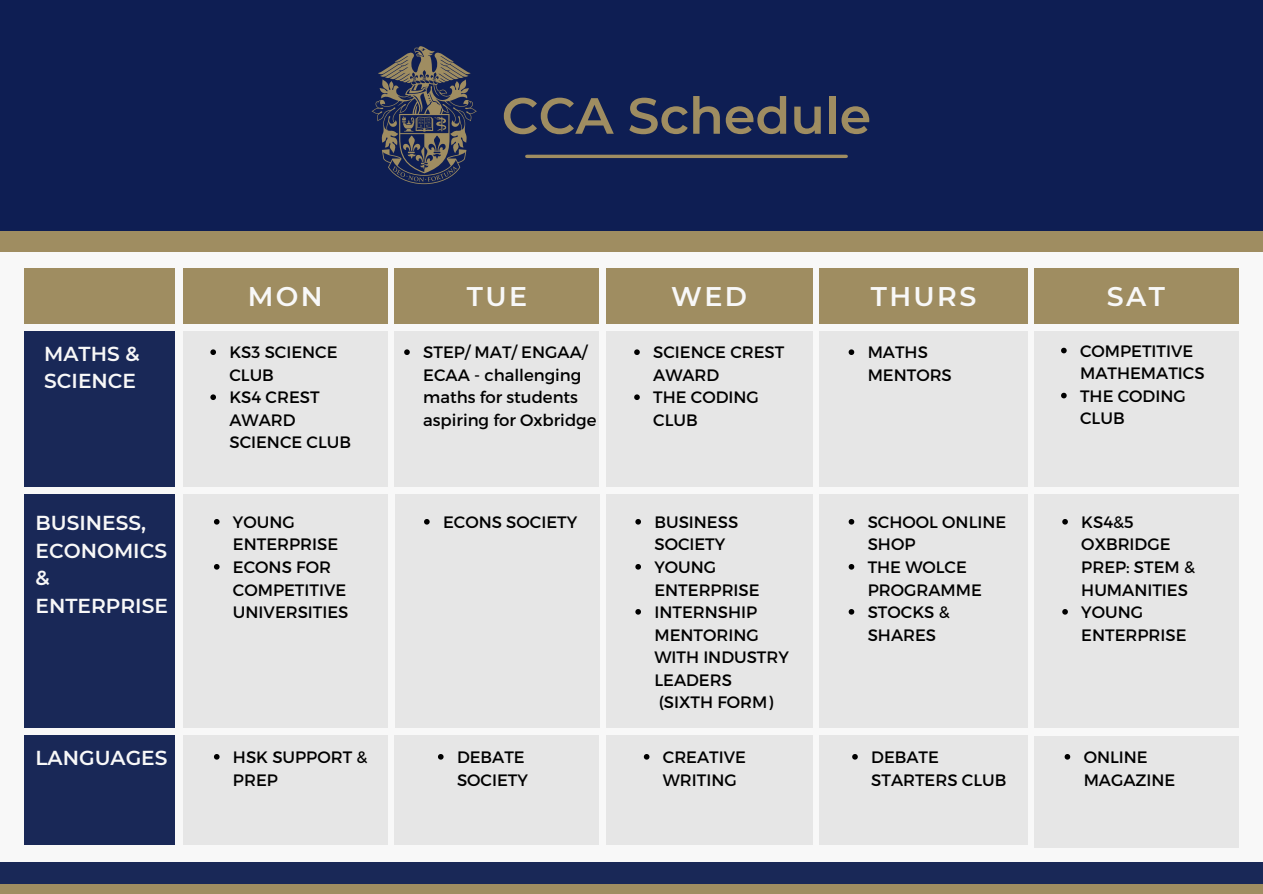
<style>
.page{position:relative;width:1263px;height:894px;background:#fff}
.page>*{position:absolute;margin:0;border:0;box-sizing:border-box;transform-origin:0 0}
.t1{font:600 50.85px "Montserrat";color:#9f8d61}
.t2{font:600 27px "Montserrat";letter-spacing:.09em;color:#f8f8f8}
.t3{font:600 20.25px/27.5px "Montserrat";color:#f8f8f8}
.t4{font:16.5px/22.5px "Montserrat";color:#000}
</style>
<div class="page">
<div style="left:0;top:0;width:1263px;height:893px;background:#f8f8f8"></div>
<div style="left:0;top:0;width:1263px;height:231px;background:#0e1e53"></div>
<div style="left:0;top:231px;width:1263px;height:20px;background:#9f8d61"></div>
<div style="left:0;top:872px;width:1263px;height:21px;background:#9f8d61"></div>
<svg style="left:371px;top:46px;width:106px;height:138px"></svg>
<hr style="left:527px;top:155px;width:319px;height:3px;background:#9f8d61">
<div style="left:0;top:862px;width:1263px;height:21px;background:#192857"></div>
<div style="left:183px;top:268px;width:205px;height:55px;background:#9f8d61"></div>
<div style="left:606px;top:268px;width:207px;height:55px;background:#9f8d61"></div>
<div style="left:819px;top:268px;width:208px;height:55px;background:#9f8d61"></div>
<div style="left:1034px;top:268px;width:204px;height:55px;background:#9f8d61"></div>
<div style="left:24px;top:268px;width:151px;height:55px;background:#9f8d61"></div>
<div style="left:394px;top:268px;width:205px;height:55px;background:#9f8d61"></div>
<div style="left:24px;top:331px;width:151px;height:155px;background:#192857"></div>
<div style="left:183px;top:331px;width:205px;height:155px;background:#e6e6e6"></div>
<div style="left:394px;top:331px;width:205px;height:155px;background:#e6e6e6"></div>
<div style="left:606px;top:331px;width:207px;height:155px;background:#e6e6e6"></div>
<div style="left:819px;top:331px;width:208px;height:155px;background:#e6e6e6"></div>
<div style="left:1034px;top:331px;width:204px;height:155px;background:#e6e6e6"></div>
<div style="left:24px;top:494px;width:151px;height:233px;background:#192857"></div>
<div style="left:183px;top:494px;width:205px;height:233px;background:#e6e6e6"></div>
<div style="left:395px;top:494px;width:205px;height:233px;background:#e6e6e6"></div>
<div style="left:606px;top:494px;width:207px;height:233px;background:#e6e6e6"></div>
<div style="left:819px;top:494px;width:208px;height:233px;background:#e6e6e6"></div>
<div style="left:1034px;top:494px;width:204px;height:233px;background:#e6e6e6"></div>
<div style="left:24px;top:735px;width:151px;height:109px;background:#192857"></div>
<div style="left:183px;top:735px;width:205px;height:109px;background:#e6e6e6"></div>
<div style="left:394px;top:735px;width:205px;height:109px;background:#e6e6e6"></div>
<div style="left:606px;top:735px;width:207px;height:109px;background:#e6e6e6"></div>
<div style="left:819px;top:735px;width:208px;height:109px;background:#e6e6e6"></div>
<div style="left:1034px;top:735px;width:204px;height:112px;background:#e6e6e6"></div>
<svg style="left:210px;top:349px;width:6px;height:6px"></svg>
<svg style="left:210px;top:394px;width:6px;height:6px"></svg>
<svg style="left:404px;top:349px;width:6px;height:6px"></svg>
<svg style="left:634px;top:349px;width:6px;height:6px"></svg>
<svg style="left:634px;top:394px;width:6px;height:6px"></svg>
<svg style="left:1061px;top:347px;width:6px;height:6px"></svg>
<svg style="left:1061px;top:392px;width:6px;height:6px"></svg>
<svg style="left:849px;top:349px;width:5px;height:6px"></svg>
<svg style="left:1065px;top:754px;width:5px;height:5px"></svg>
<svg style="left:214px;top:754px;width:6px;height:5px"></svg>
<svg style="left:438px;top:754px;width:6px;height:5px"></svg>
<svg style="left:644px;top:754px;width:5px;height:5px"></svg>
<svg style="left:852px;top:754px;width:6px;height:5px"></svg>
<svg style="left:214px;top:519px;width:6px;height:5px"></svg>
<svg style="left:214px;top:564px;width:6px;height:5px"></svg>
<svg style="left:1062px;top:519px;width:6px;height:5px"></svg>
<svg style="left:1062px;top:609px;width:6px;height:5px"></svg>
<svg style="left:849px;top:519px;width:5px;height:5px"></svg>
<svg style="left:849px;top:564px;width:5px;height:5px"></svg>
<svg style="left:849px;top:609px;width:5px;height:5px"></svg>
<svg style="left:424px;top:519px;width:6px;height:5px"></svg>
<svg style="left:635px;top:519px;width:6px;height:5px"></svg>
<svg style="left:635px;top:564px;width:6px;height:5px"></svg>
<svg style="left:635px;top:609px;width:6px;height:5px"></svg>
<p class="t1" style="left:502px;top:84px;width:371px">CCA Schedule</p>
<p class="t2" style="left:248px;top:279px;width:77px">MON</p>
<p class="t2" style="left:467px;top:279px;width:62px">TUE</p>
<p class="t2" style="left:671px;top:279px;width:77px">WED</p>
<p class="t2" style="left:871px;top:279px;width:107px">THURS</p>
<p class="t2" style="left:1107px;top:279px;width:60px">SAT</p>
<p class="t3" style="left:44px;top:340px;width:97px">MATHS &amp;<br>SCIENCE</p>
<p class="t4" style="left:229px;top:340px;width:110px">KS3 SCIENCE<br>CLUB</p>
<p class="t4" style="left:229px;top:385px;width:123px">KS4 CREST<br>AWARD<br>SCIENCE CLUB</p>
<p class="t3" style="left:36px;top:509px;width:133px">BUSINESS,<br>ECONOMICS</p>
<p class="t3" style="left:36px;top:564px;width:134px">&amp;<br>ENTERPRISE</p>
<p class="t4" style="left:233px;top:510px;width:107px">YOUNG<br>ENTERPRISE</p>
<p class="t4" style="left:233px;top:555px;width:117px">ECONS FOR<br>COMPETITIVE<br>UNIVERSITIES</p>
<p class="t4" style="left:423px;top:340px;width:175px">STEP/ MAT/ ENGAA/<br>ECAA - challenging maths for students aspiring for Oxbridge</p>
<p class="t4" style="left:653px;top:340px;width:133px">SCIENCE CREST<br>AWARD</p>
<p class="t4" style="left:653px;top:385px;width:107px">THE CODING<br>CLUB</p>
<p class="t4" style="left:443px;top:510px;width:136px">ECONS SOCIETY</p>
<p class="t4" style="left:654px;top:510px;width:85px">BUSINESS<br>SOCIETY</p>
<p class="t4" style="left:654px;top:555px;width:107px">YOUNG<br>ENTERPRISE</p>
<p class="t4" style="left:654px;top:600px;width:136px">INTERNSHIP<br>MENTORING<br>WITH INDUSTRY<br>LEADERS (SIXTH FORM)</p>
<p class="t4" style="left:868px;top:340px;width:86px">MATHS<br>MENTORS</p>
<p class="t4" style="left:868px;top:510px;width:140px">SCHOOL ONLINE<br>SHOP</p>
<p class="t4" style="left:868px;top:555px;width:116px">THE WOLCE<br>PROGRAMME</p>
<p class="t4" style="left:868px;top:600px;width:83px">STOCKS &amp;<br>SHARES</p>
<p class="t4" style="left:1080px;top:338px;width:126px">COMPETITIVE<br>MATHEMATICS</p>
<p class="t4" style="left:1080px;top:383px;width:107px">THE CODING<br>CLUB</p>
<p class="t4" style="left:1081px;top:510px;width:115px">KS4&amp;5<br>OXBRIDGE<br>PREP: STEM &amp;<br>HUMANITIES</p>
<p class="t4" style="left:1081px;top:600px;width:107px">YOUNG<br>ENTERPRISE</p>
<p class="t3" style="left:36px;top:744px;width:133px">LANGUAGES</p>
<p class="t4" style="left:1084px;top:744px;width:93px">ONLINE<br>MAGAZINE</p>
<p class="t4" style="left:233px;top:744px;width:136px">HSK SUPPORT &amp;<br>PREP</p>
<p class="t4" style="left:457px;top:744px;width:72px">DEBATE<br>SOCIETY</p>
<p class="t4" style="left:663px;top:744px;width:85px">CREATIVE<br>WRITING</p>
<p class="t4" style="left:871px;top:744px;width:137px">DEBATE<br>STARTERS CLUB</p>
</div>
